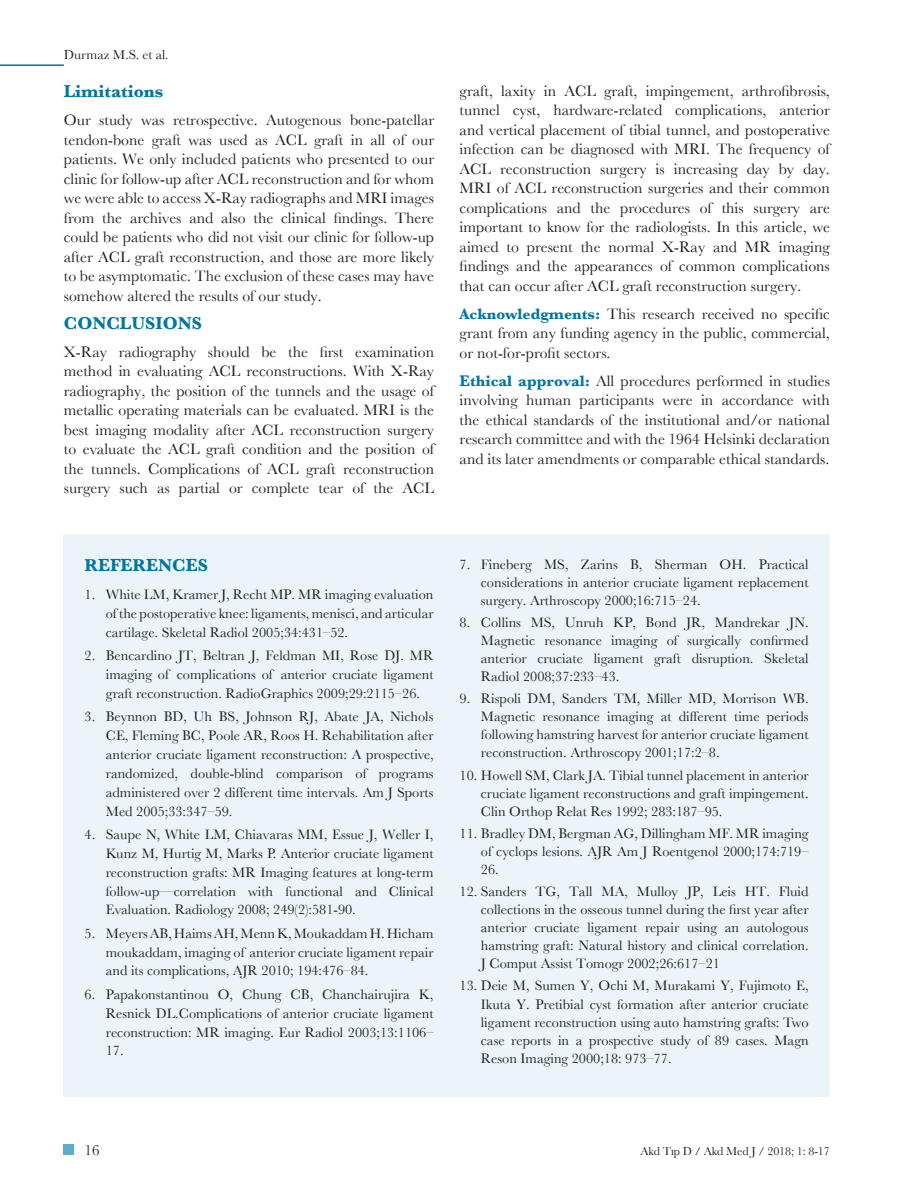
<style>
.page{position:relative;width:915px;height:1191px;background:#fff}
.page>*{position:absolute;margin:0;border:0;box-sizing:border-box;transform-origin:0 0}
.t1{font:700 18px "Baskerville";color:#0076a3}
.t2{font:15.75px/19.5px "Baskerville";color:#231f20;text-align:justify}
.t3{font:15px "Baskerville";color:#231f20}
.t4{font:14.25px/18px "Baskerville";color:#231f20;text-align:justify}
.t5{font:13.5px "Baskerville";color:#231f20}
.t6{font:12px "Baskerville";letter-spacing:-.01em;color:#231f20}
.s1{font-weight:700;color:#0076a3}
</style>
<div class="page">
<div style="left:64px;top:1144px;width:10px;height:10px;background:#5aadcd"></div>
<hr style="left:0;top:64px;width:64px;height:2px;background:#0076a3">
<div style="left:64px;top:534px;width:765px;height:563px;background:#ebf5f9"></div>
<p class="t5" style="left:64px;top:46px;width:106px">Durmaz M.S. et al.</p>
<p class="t1" style="left:64px;top:81px;width:101px">Limitations</p>
<p class="t2" style="left:64px;top:110px;width:371px">Our study was retrospective. Autogenous bone-patellar tendon-bone graft was used as ACL graft in all of our patients. We only included patients who presented to our clinic for follow-up after ACL reconstruction and for whom we were able to access X-Ray radiographs and MRI images from the archives and also the clinical findings. There could be patients who did not visit our clinic for follow-up after ACL graft reconstruction, and those are more likely to be asymptomatic. The exclusion of these cases may have somehow altered the results of our study.</p>
<p class="t1" style="left:64px;top:313px;width:139px">CONCLUSIONS</p>
<p class="t2" style="left:64px;top:342px;width:372px">X-Ray radiography should be the first examination method in evaluating ACL reconstructions. With X-Ray radiography, the position of the tunnels and the usage of metallic operating materials can be evaluated. MRI is the best imaging modality after ACL reconstruction surgery to evaluate the ACL graft condition and the position of the tunnels. Complications of ACL graft reconstruction surgery such as partial or complete tear of the ACL</p>
<p class="t2" style="left:459px;top:81px;width:371px">graft, laxity in ACL graft, impingement, arthrofibrosis, tunnel cyst, hardware-related complications, anterior and vertical placement of tibial tunnel, and postoperative infection can be diagnosed with MRI. The frequency of ACL reconstruction surgery is increasing day by day.<br>MRI of ACL reconstruction surgeries and their common complications and the procedures of this surgery are important to know for the radiologists. In this article, we aimed to present the normal X-Ray and MR imaging findings and the appearances of common complications that can occur after ACL graft reconstruction surgery.</p>
<p class="t2" style="left:459px;top:304px;width:371px"><span class="s1">Acknowledgments:</span> This research received no specific grant from any funding agency in the public, commercial, or not-for-profit sectors.</p>
<p class="t2" style="left:459px;top:371px;width:371px"><span class="s1">Ethical approval:</span> All procedures performed in studies involving human participants were in accordance with the ethical standards of the institutional and/or national research committee and with the 1964 Helsinki declaration and its later amendments or comparable ethical standards.</p>
<p class="t1" style="left:84px;top:555px;width:125px">REFERENCES</p>
<p class="t4" style="left:106px;top:584px;width:329px;line-height:18.9px;text-indent:-21px">1. White LM, Kramer J, Recht MP. MR imaging evaluation of the postoperative knee: ligaments, menisci, and articular cartilage. Skeletal Radiol 2005;34:431–52.</p>
<p class="t4" style="left:106px;top:646px;width:329px;line-height:18.9px;text-indent:-21px">2. Bencardino JT, Beltran J, Feldman MI, Rose DJ. MR imaging of complications of anterior cruciate ligament graft reconstruction. RadioGraphics 2009;29:2115–26.</p>
<p class="t4" style="left:106px;top:707px;width:329px;line-height:18.9px;text-indent:-21px">3. Beynnon BD, Uh BS, Johnson RJ, Abate JA, Nichols CE, Fleming BC, Poole AR, Roos H. Rehabilitation after anterior cruciate ligament reconstruction: A prospective, randomized, double-blind comparison of programs administered over 2 different time intervals. Am J Sports Med 2005;33:347–59.</p>
<p class="t4" style="left:106px;top:824px;width:329px;line-height:18.9px;text-indent:-21px">4. Saupe N, White LM, Chiavaras MM, Essue J, Weller I, Kunz M, Hurtig M, Marks P. Anterior cruciate ligament reconstruction grafts: MR Imaging features at long-term follow-up—correlation with functional and Clinical Evaluation. Radiology 2008; 249(2):581-90.</p>
<p class="t4" style="left:106px;top:923px;width:329px;line-height:18.9px;text-indent:-21px">5. Meyers AB, Haims AH, Menn K, Moukaddam H. Hicham moukaddam, imaging of anterior cruciate ligament repair and its complications, AJR 2010; 194:476–84.</p>
<p class="t4" style="left:106px;top:984px;width:329px;line-height:18.9px;text-indent:-21px">6. Papakonstantinou O, Chung CB, Chanchairujira K, Resnick DL.Complications of anterior cruciate ligament reconstruction: MR imaging. Eur Radiol 2003;13:1106– 17.</p>
<p class="t4" style="left:480px;top:555px;width:329px;text-indent:-21px">7. Fineberg MS, Zarins B, Sherman OH. Practical considerations in anterior cruciate ligament replacement surgery. Arthroscopy 2000;16:715–24.</p>
<p class="t4" style="left:480px;top:613px;width:329px;text-indent:-21px">8. Collins MS, Unruh KP, Bond JR, Mandrekar JN.<br>Magnetic resonance imaging of surgically confirmed anterior cruciate ligament graft disruption. Skeletal Radiol 2008;37:233–43.</p>
<p class="t4" style="left:480px;top:689px;width:329px;text-indent:-21px">9. Rispoli DM, Sanders TM, Miller MD, Morrison WB.<br>Magnetic resonance imaging at different time periods following hamstring harvest for anterior cruciate ligament reconstruction. Arthroscopy 2001;17:2–8.</p>
<p class="t4" style="left:480px;top:766px;width:329px;text-indent:-21px">10. Howell SM, Clark JA. Tibial tunnel placement in anterior cruciate ligament reconstructions and graft impingement.<br>Clin Orthop Relat Res 1992; 283:187–95.</p>
<p class="t4" style="left:480px;top:824px;width:329px;text-indent:-21px">11. Bradley DM, Bergman AG, Dillingham MF. MR imaging of cyclops lesions. AJR Am J Roentgenol 2000;174:719– 26.</p>
<p class="t4" style="left:480px;top:882px;width:329px;text-indent:-21px">12. Sanders TG, Tall MA, Mulloy JP, Leis HT. Fluid collections in the osseous tunnel during the first year after anterior cruciate ligament repair using an autologous hamstring graft: Natural history and clinical correlation.<br>J Comput Assist Tomogr 2002;26:617–21</p>
<p class="t4" style="left:480px;top:976px;width:329px;text-indent:-21px">13. Deie M, Sumen Y, Ochi M, Murakami Y, Fujimoto E, Ikuta Y. Pretibial cyst formation after anterior cruciate ligament reconstruction using auto hamstring grafts: Two case reports in a prospective study of 89 cases. Magn Reson Imaging 2000;18: 973–77.</p>
<p class="t3" style="left:84px;top:1141px;width:17px">16</p>
<p class="t6" style="left:640px;top:1144px;width:191px">Akd Tıp D / Akd Med J / 2018; 1: 8-17</p>
</div>
